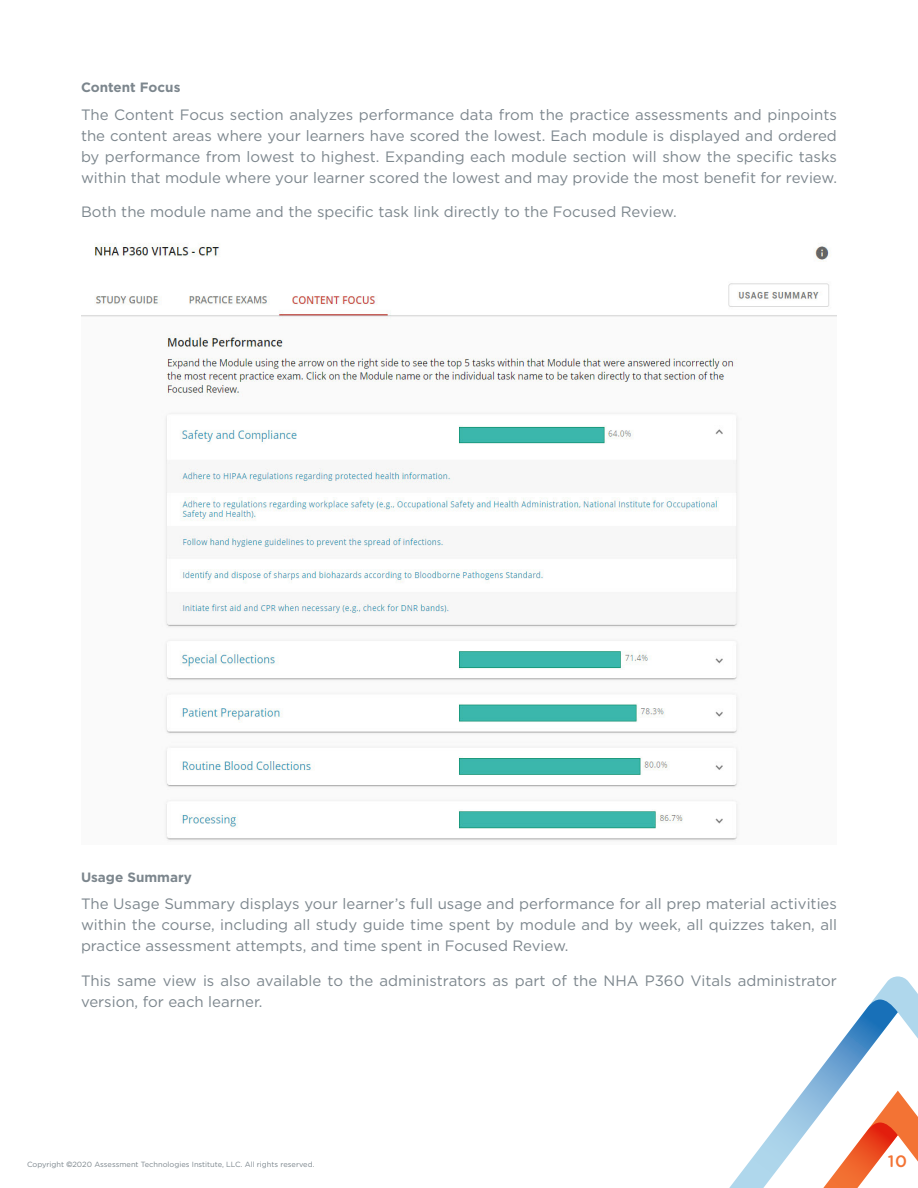
<style>
.page{position:relative;width:918px;height:1188px;background:#fff}
.page>*{position:absolute;margin:0;border:0;box-sizing:border-box;transform-origin:0 0}
.t1{font:500 16.5px "Gotham Rounded";color:#f37334}
.Body-justified-8{font:15px/21px "Gotham";color:#7c868d;text-align:justify}
.head-4{font:700 13.5px "Gotham";color:#7c868d}
.t2{font:7.5px "Gotham";color:#7c868d}
.s1{font-family:"Avenir LT Std";font-weight:500}
</style>
<div class="page">
<svg style="left:729px;top:976px;width:189px;height:212px"></svg>
<img style="left:81px;top:243px;width:756px;height:598px">
<p class="head-4" style="left:81px;top:78px;width:101px">Content Focus</p>
<p class="Body-justified-8" style="left:81px;top:103px;width:758px">The Content Focus section analyzes performance data from the practice assessments and pinpoints the content areas where your learners have scored the lowest. Each module is displayed and ordered by performance from lowest to highest. Expanding each module section will show the specific tasks within that module where your learner scored the lowest and may provide the most benefit for review.</p>
<p class="Body-justified-8" style="left:81px;top:201px;width:597px">Both the module name and the specific task link directly to the Focused Review.</p>
<p class="head-4" style="left:81px;top:868px;width:112px">Usage Summary</p>
<p class="Body-justified-8" style="left:81px;top:893px;width:758px">The Usage Summary displays your learner’s full usage and performance for all prep material activities within the course, including all study guide time spent by module and by week, all quizzes taken, all practice assessment attempts, and time spent in Focused Review.</p>
<p class="Body-justified-8" style="left:81px;top:970px;width:758px">This same view is also available to the administrators as part of the NHA P360 Vitals administrator version, for each learner.</p>
<p class="t2" style="left:27px;top:1160px;width:289px">Copyright <span class="s1">©</span>2020 Assessment Technologies Institute, LLC. All rights reserved.</p>
<p class="t1" style="left:888px;top:1149px;width:21px">10</p>
</div>
